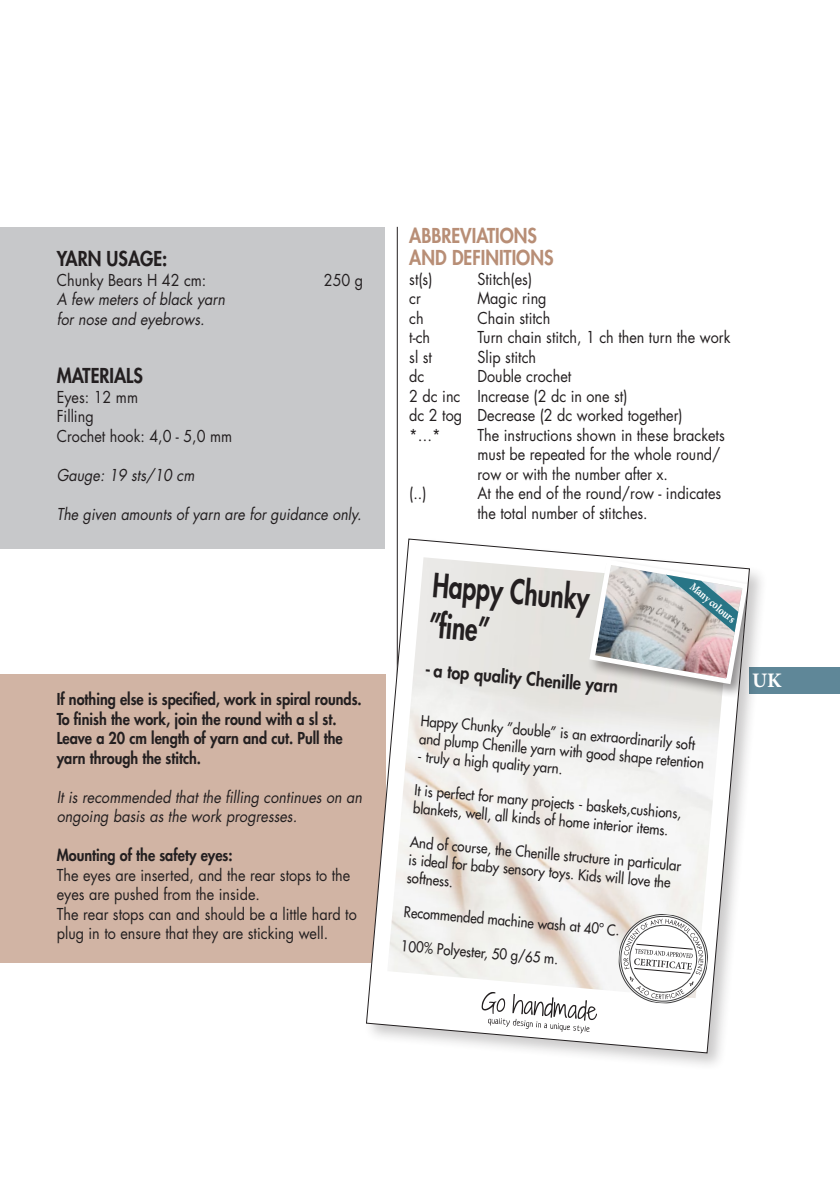
<style>
.page{position:relative;width:840px;height:1191px;background:#fff}
.page>*{position:absolute;margin:0;border:0;box-sizing:border-box;transform-origin:0 0}
.t1{font:800 32.6px/40.6px "Futura Std";color:#231f20;scale:.75 1}
.t2{font:700 20.6px "Minion Pro";color:#fff}
.t3{font:800 20px/22px "Futura Std";color:#b88e76;scale:.9 1}
.t4{font:800 20px "Futura Std";color:#231f20;scale:.9 1}
.t5{font:800 18px "Futura Std";color:#231f20;scale:.9 1}
.t6{font:16px/19.6px "Futura Std";color:#231f20;scale:.9 1}
.t7{font:800 16px/19.6px "Futura Std";color:#231f20;scale:.9 1}
.t8{font:italic 16px/19.4px "Futura Std";color:#231f20;scale:.9 1}
.t9{font:italic 16px "Futura Std";color:#231f20;scale:.89 1}
.t10{font:500 14.6px/18px "Futura Std";color:#231f20;scale:.9 1}
.t11{font:500 14.6px "Futura Std";color:#231f20;scale:.89 1}
.t12{font:700 11.8px "Minion Pro";color:#fff;scale:.85 1}
</style>
<div class="page">
<div style="left:748px;top:666px;width:91px;height:27px;background:#5f8798"></div>
<hr style="left:397px;top:227px;width:1px;height:737px;background:#231f20">
<div style="left:0;top:674px;width:385px;height:289px;background:#d1b4a4"></div>
<div style="left:0;top:227px;width:384px;height:321px;background:#c7c8ca"></div>
<div style="left:363px;top:536px;width:405px;height:535px;background:#231f20;opacity:.24"></div>
<svg style="left:366px;top:538px;width:383px;height:515px"></svg>
<p class="t4" style="left:57px;top:246px;width:124px">YARN USAGE:</p>
<p class="t6" style="left:57px;top:270px;width:168px">Chunky Bears H 42 cm:</p>
<p class="t6" style="left:323px;top:270px;width:45px">250 g</p>
<p class="t8" style="left:57px;top:290px;width:188px">A few meters of black yarn for nose and eyebrows.</p>
<p class="t4" style="left:57px;top:363px;width:97px">MATERIALS</p>
<p class="t6" style="left:57px;top:387px;width:196px">Eyes: 12 mm<br>Filling<br>Crochet hook: 4,0 - 5,0 mm</p>
<p class="t8" style="left:57px;top:465px;width:154px">Gauge: 19 sts/10 cm</p>
<p class="t9" style="left:57px;top:503px;width:344px">The given amounts of yarn are for guidance only.</p>
<p class="t7" style="left:57px;top:689px;width:340px">If nothing else is specified, work in spiral rounds.<br>To finish the work, join the round with a sl st.<br>Leave a 20 cm length of yarn and cut. Pull the yarn through the stitch.</p>
<p class="t8" style="left:57px;top:787px;width:341px">It is recommended that the filling continues on an ongoing basis as the work progresses.</p>
<p class="t7" style="left:57px;top:845px;width:197px">Mounting of the safety eyes:</p>
<p class="t6" style="left:57px;top:865px;width:335px">The eyes are inserted, and the rear stops to the eyes are pushed from the inside.<br>The rear stops can and should be a little hard to plug in to ensure that they are sticking well.</p>
<p class="t3" style="left:409px;top:225px;width:162px">ABBREVIATIONS<br>AND DEFINITIONS</p>
<p class="t6" style="left:409px;top:269px;width:27px">st(s)</p>
<p class="t6" style="left:477px;top:269px;width:62px">Stitch(es)</p>
<p class="t6" style="left:409px;top:289px;width:14px">cr</p>
<p class="t6" style="left:477px;top:289px;width:78px">Magic ring</p>
<p class="t6" style="left:409px;top:308px;width:18px">ch</p>
<p class="t6" style="left:477px;top:308px;width:83px">Chain stitch</p>
<p class="t6" style="left:409px;top:328px;width:25px">t-ch</p>
<p class="t6" style="left:477px;top:328px;width:282px">Turn chain stitch, 1 ch then turn the work</p>
<p class="t6" style="left:409px;top:347px;width:27px">sl st</p>
<p class="t6" style="left:477px;top:347px;width:67px">Slip stitch</p>
<p class="t6" style="left:409px;top:367px;width:18px">dc</p>
<p class="t6" style="left:409px;top:367px;width:305px;text-indent:68px">Double crochet<br>2 dc inc Increase (2 dc in one st)<br>dc 2 tog Decrease (2 dc worked together) *…*</p>
<p class="t6" style="left:477px;top:425px;width:276px">The instructions shown in these brackets must be repeated for the whole round/ row or with the number after x.</p>
<p class="t6" style="left:409px;top:484px;width:21px">(..)</p>
<p class="t6" style="left:477px;top:484px;width:272px">At the end of the round/row - indicates the total number of stitches.</p>
<h1 class="t1" style="left:434px;top:564px;width:211px;rotate:5deg">Happy Chunky ”fi ne”</h1>
<p class="t5" style="left:426px;top:658px;width:216px;rotate:5deg">- a top quality Chenille yarn</p>
<p class="t10" style="left:421px;top:711px;width:319px;rotate:5deg">Happy Chunky ”double” is an extraordinarily soft and plump Chenille yarn with good shape retention</p>
<p class="t12" style="left:696px;top:578px;width:67px;rotate:40deg">Many colours</p>
<p class="t10" style="left:418px;top:747px;width:163px;rotate:5deg">- truly a high quality yarn.</p>
<p class="t10" style="left:415px;top:781px;width:299px;rotate:5deg">It is perfect for many projects - baskets,cushions, blankets, well, all kinds of home interior items.</p>
<p class="t10" style="left:411px;top:833px;width:304px;rotate:5deg">And of course, the Chenille structure in particular is ideal for baby sensory toys. Kids will love the softness.</p>
<p class="t11" style="left:404px;top:902px;width:244px;rotate:5deg">Recommended machine wash at 40º C.</p>
<p class="t10" style="left:401px;top:936px;width:177px;rotate:5deg">100% Polyester, 50 g/65 m.</p>
<p class="t2" style="left:751px;top:666px;width:31px">UK</p>
</div>
